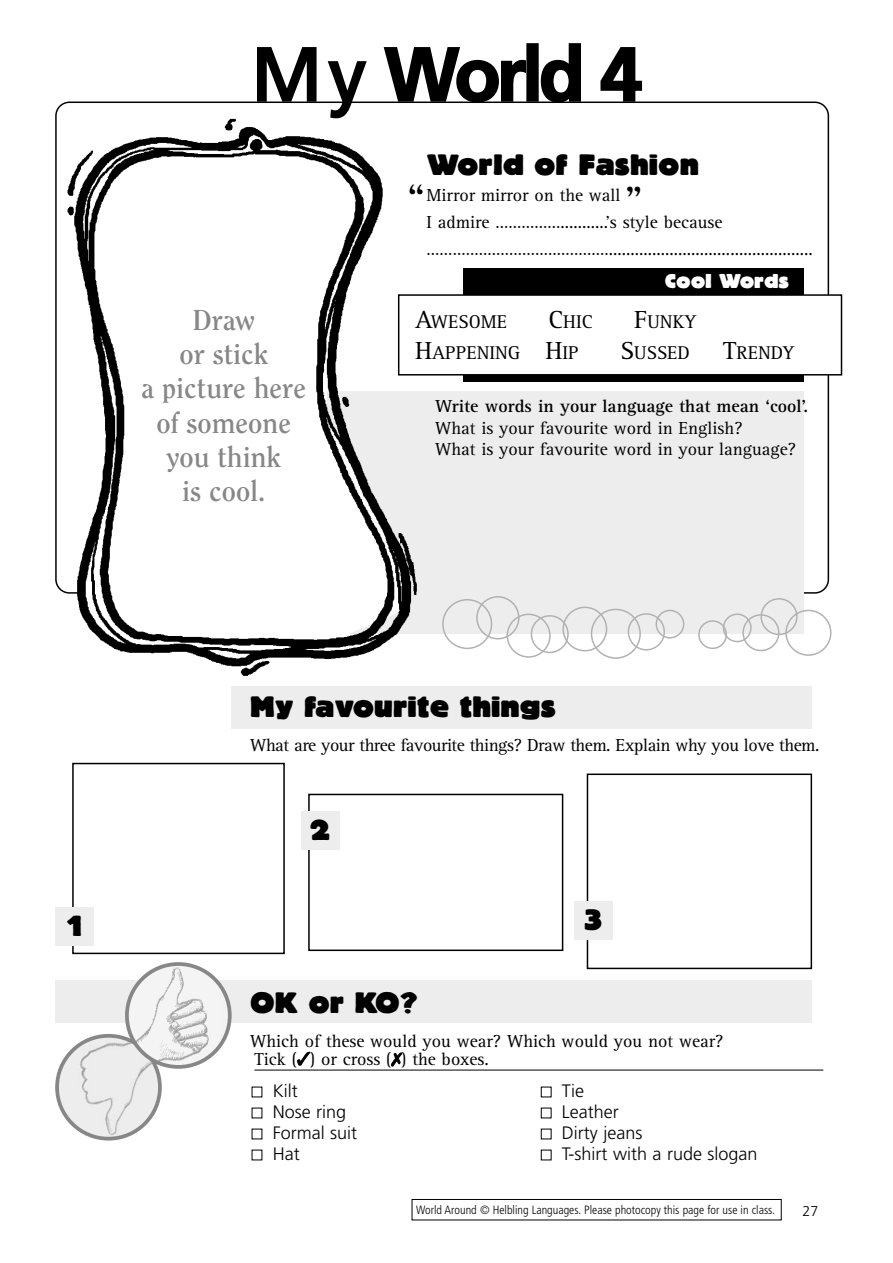
<style>
.page{position:relative;width:893px;height:1263px;background:#fff}
.page>*{position:absolute;margin:0;border:0;box-sizing:border-box;transform-origin:0 0}
.t1{font:700 75px "Frutiger";letter-spacing:-.05em;color:#000}
.t2{font:45px "Agfa Rotis Serif";color:#000}
.t3{font:900 33px "Informal";color:#000}
.t4{font:700 28.5px/34.2px "Clearface";color:#878787;text-align:center}
.t5{font:900 22.5px "Informal";color:#fff}
.t6{font:19.2px "Agfa Rotis Serif";color:#000}
.t7{font:18px/27px "Agfa Rotis Serif";color:#000}
.t8{font:300 18px/21px "Frutiger";color:#000}
.t9{font:18px "Agfa Rotis Serif";letter-spacing:-.025em;color:#000}
.t10{font:700 18px "Agfa Rotis Serif";color:#000}
.t11{font:300 14.25px "Frutiger";color:#000}
.t12{font:300 condensed 12px "Frutiger";color:#000}
.s1{font-weight:400}
.s2{font-size:25.5px}
</style>
<div class="page">
<div style="left:412px;top:1199px;width:370px;height:21px;border:1px solid #000"></div>
<div style="left:327px;top:391px;width:477px;height:243px;background:#ededed"></div>
<div style="left:232px;top:686px;width:580px;height:43px;background:#ededed"></div>
<div style="left:55px;top:980px;width:757px;height:43px;background:#ededed"></div>
<div style="left:72px;top:763px;width:213px;height:191px;border:2px solid #000"></div>
<div style="left:308px;top:794px;width:255px;height:157px;border:2px solid #000"></div>
<div style="left:587px;top:773px;width:225px;height:196px;border:2px solid #000"></div>
<svg style="left:256px;top:47px;width:62px;height:56px"></svg>
<svg style="left:326px;top:61px;width:42px;height:43px"></svg>
<svg style="left:382px;top:47px;width:145px;height:56px"></svg>
<div style="left:526px;top:43px;width:13px;height:59px;border:2px solid #000"></div>
<svg style="left:540px;top:43px;width:42px;height:60px"></svg>
<svg style="left:599px;top:47px;width:44px;height:56px"></svg>
<hr style="left:254px;top:1070px;width:569px;height:1px;background:#000">
<svg style="left:297px;top:1052px;width:13px;height:14px"></svg>
<svg style="left:391px;top:1052px;width:11px;height:15px"></svg>
<img style="left:55px;top:104px;width:370px;height:572px">
<div style="left:140px;top:307px;width:168px;height:251px;background:#fff"></div>
<div style="left:463px;top:268px;width:341px;height:114px;background:#000"></div>
<div style="left:399px;top:295px;width:442px;height:80px;background:#fff"></div>
<div style="left:398px;top:294px;width:444px;height:81px;border:2px solid #000"></div>
<div style="left:55px;top:907px;width:38px;height:39px;background:#ededed"></div>
<div style="left:301px;top:811px;width:38px;height:38px;background:#ededed"></div>
<div style="left:574px;top:901px;width:38px;height:38px;background:#ededed"></div>
<div style="left:541px;top:1150px;width:10px;height:10px;border:1px solid #000"></div>
<div style="left:541px;top:1129px;width:10px;height:10px;border:1px solid #000"></div>
<div style="left:541px;top:1108px;width:10px;height:10px;border:1px solid #000"></div>
<div style="left:541px;top:1087px;width:10px;height:10px;border:1px solid #000"></div>
<svg style="left:442px;top:596px;width:242px;height:63px"></svg>
<svg style="left:698px;top:598px;width:133px;height:58px"></svg>
<svg style="left:55px;top:962px;width:177px;height:178px"></svg>
<h1 class="t1" style="left:251px;top:30px;width:392px"><span class="s1">My</span> World 4</h1>
<h3 class="t3" style="left:427px;top:148px;width:274px">World of Fashion</h3>
<p class="t7" style="left:427px;top:181px;width:388px">Mirror mirror on the wall<br>I admire ……………...........’s style because ……………………………………...............................................</p>
<h2 class="t2" style="left:407px;top:174px;width:20px">“</h2>
<h2 class="t2" style="left:624px;top:176px;width:20px">”</h2>
<h3 class="t4" style="left:142px;top:303px;width:166px">Draw<br>or stick<br>a picture here of someone you think<br>is cool.</h3>
<p class="t5" style="left:665px;top:270px;width:126px">Cool Words</p>
<p class="t6" style="left:415px;top:311px;width:93px"><span class="s2">A</span>WESOME</p>
<p class="t6" style="left:549px;top:311px;width:46px"><span class="s2">C</span>HIC</p>
<p class="t6" style="left:634px;top:311px;width:64px"><span class="s2">F</span>UNKY</p>
<p class="t6" style="left:415px;top:341px;width:165px"><span class="s2">H</span>APPENING <span class="s2">H</span>IP</p>
<p class="t6" style="left:621px;top:341px;width:71px"><span class="s2">S</span>USSED</p>
<p class="t6" style="left:723px;top:341px;width:73px"><span class="s2">T</span>RENDY</p>
<p class="t10" style="left:435px;top:396px;width:375px">Write words in your language that mean ‘cool’.</p>
<p class="t7" style="left:435px;top:417px;width:363px;line-height:21.6px">What is your favourite word in English?<br>What is your favourite word in your language?</p>
<h3 class="t3" style="left:67px;top:909px;width:17px">1</h3>
<h3 class="t3" style="left:250px;top:689px;width:307px">My favourite things</h3>
<p class="t9" style="left:250px;top:734px;width:571px">What are your three favourite things? Draw them. Explain why you love them.</p>
<h3 class="t3" style="left:310px;top:813px;width:22px">2</h3>
<h3 class="t3" style="left:584px;top:903px;width:20px">3</h3>
<h3 class="t3" style="left:250px;top:986px;width:169px">OK or KO?</h3>
<p class="t7" style="left:250px;top:1033px;width:475px;line-height:18px">Which of these would you wear? Which would you not wear?<br>Tick ( ) or cross ( ) the boxes.</p>
<p class="t8" style="left:273px;top:1081px;width:86px">Kilt<br>Nose ring<br>Formal suit<br>Hat</p>
<p class="t8" style="left:562px;top:1081px;width:197px">Tie<br>Leather<br>Dirty jeans<br>T-shirt with a rude slogan</p>
<p class="t12" style="left:416px;top:1203px;width:360px">World Around © Helbling Languages. Please photocopy this page for use in class.</p>
<p class="t11" style="left:802px;top:1202px;width:17px">27</p>
</div>
